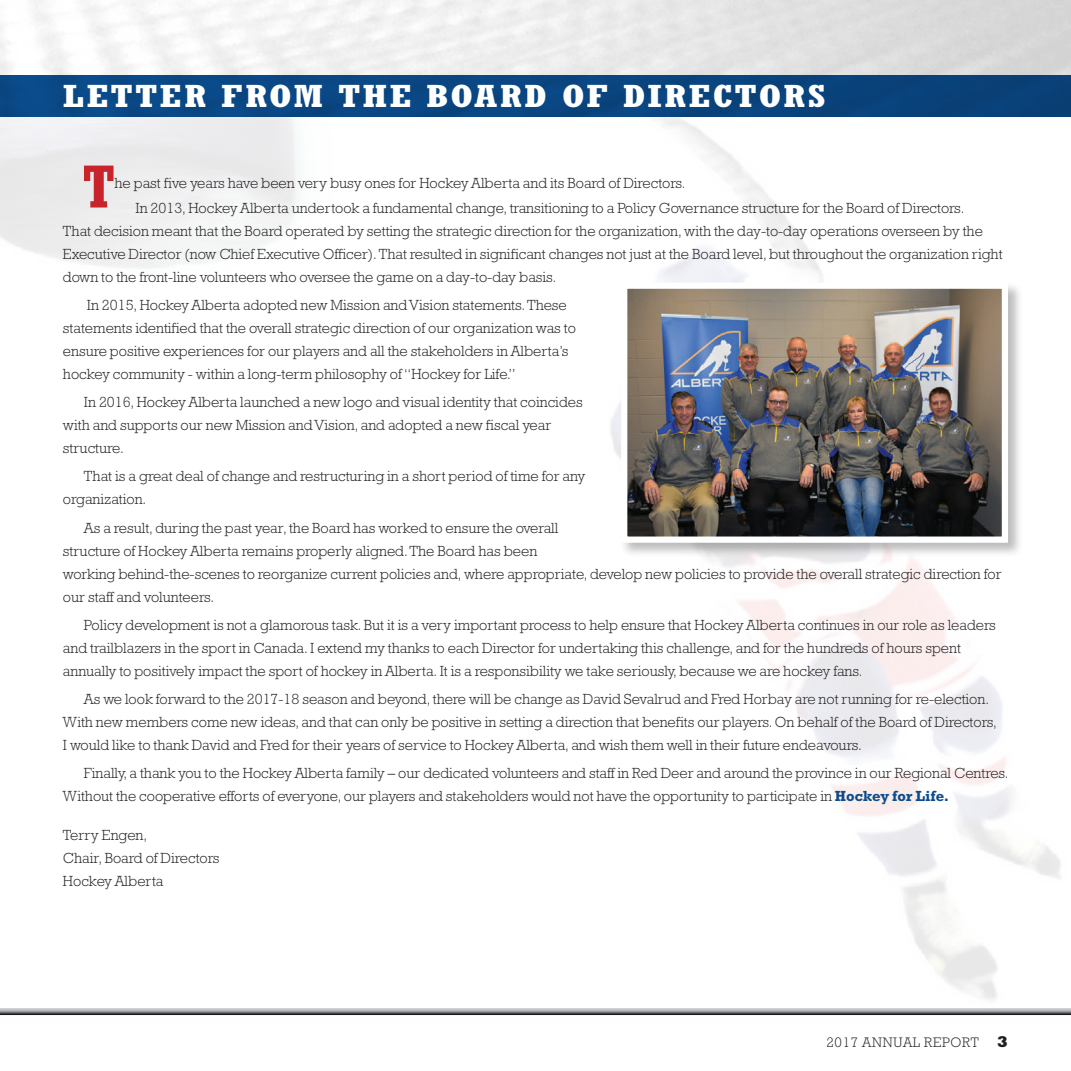
<style>
.page{position:relative;width:1071px;height:1071px;background:#fff}
.page>*{position:absolute;margin:0;border:0;box-sizing:border-box;transform-origin:0 0}
.t1{font:700 condensed 59.68px "Rockwell";color:#c8242b}
.t2{font:700 condensed 31.5px "Rockwell";letter-spacing:.055em;color:#fff;scale:1.3 1}
.t3{font:300 14.88px/22.9px "Rockwell";color:#231f20}
.t4{font:300 14px "Rockwell";letter-spacing:.05em;color:#231f20}
.s1{font-weight:700;color:#0b4c8c}
.s2{font-weight:800;font-size:15.75px}
</style>
<div class="page">
<svg style="left:0;top:1010px;width:1071px;height:5px;background:#6a6c6d"></svg>
<img style="left:0;top:0;width:1071px;height:117px">
<div style="left:620px;top:281px;width:404px;height:277px;background:#231f20;opacity:.3"></div>
<img style="left:628px;top:290px;width:373px;height:246px">
<div style="left:621px;top:283px;width:387px;height:260px;border:6px solid #fff"></div>
<h2 class="t2" style="left:63px;top:78px;width:588px">LETTER FROM THE BOARD OF DIRECTORS</h2>
<h1 class="t1" style="left:83px;top:151px;width:33px">T</h1>
<p class="t3" style="left:136px;top:171px;width:830px;line-height:24.5px;text-indent:-21px">he past five years have been very busy ones for Hockey Alberta and its Board of Directors.<br>In 2013, Hockey Alberta undertook a fundamental change, transitioning to a Policy Governance structure for the Board of Directors.</p>
<p class="t3" style="left:63px;top:219px;width:941px">That decision meant that the Board operated by setting the strategic direction for the organization, with the day-to-day operations overseen by the<br>Executive Director (now Chief Executive Officer). That resulted in significant changes not just at the Board level, but throughout the organization right down to the front-line volunteers who oversee the game on a day-to-day basis.</p>
<p class="t3" style="left:63px;top:293px;width:515px;text-indent:24px">In 2015, Hockey Alberta adopted new Mission and Vision statements. These statements identified that the overall strategic direction of our organization was to ensure positive experiences for our players and all the stakeholders in Alberta’s hockey community - within a long-term philosophy of “Hockey for Life.”</p>
<p class="t3" style="left:63px;top:391px;width:521px;text-indent:21px">In 2016, Hockey Alberta launched a new logo and visual identity that coincides with and supports our new Mission and Vision, and adopted a new fiscal year structure.</p>
<p class="t3" style="left:63px;top:465px;width:524px;text-indent:21px">That is a great deal of change and restructuring in a short period of time for any organization.</p>
<p class="t3" style="left:63px;top:516px;width:940px;text-indent:21px">As a result, during the past year, the Board has worked to ensure the overall<br>structure of Hockey Alberta remains properly aligned. The Board has been<br>working behind-the-scenes to reorganize current policies and, where appropriate, develop new policies to provide the overall strategic direction for our staff and volunteers.</p>
<p class="t3" style="left:63px;top:613px;width:934px;text-indent:21px">Policy development is not a glamorous task. But it is a very important process to help ensure that Hockey Alberta continues in our role as leaders and trailblazers in the sport in Canada. I extend my thanks to each Director for undertaking this challenge, and for the hundreds of hours spent annually to positively impact the sport of hockey in Alberta. It is a responsibility we take seriously, because we are hockey fans.</p>
<p class="t3" style="left:63px;top:687px;width:935px;text-indent:21px">As we look forward to the 2017-18 season and beyond, there will be change as David Sevalrud and Fred Horbay are not running for re-election.<br>With new members come new ideas, and that can only be positive in setting a direction that benefits our players. On behalf of the Board of Directors,<br>I would like to thank David and Fred for their years of service to Hockey Alberta, and wish them well in their future endeavours.</p>
<p class="t3" style="left:63px;top:762px;width:947px;text-indent:21px">Finally, a thank you to the Hockey Alberta family – our dedicated volunteers and staff in Red Deer and around the province in our Regional Centres.<br>Without the cooperative efforts of everyone, our players and stakeholders would not have the opportunity to participate in <span class="s1">Hockey for Life.</span></p>
<p class="t3" style="left:63px;top:823px;width:158px">Terry Engen,<br>Chair, Board of Directors<br>Hockey Alberta</p>
<p class="t4" style="left:826px;top:1034px;width:183px">2017 ANNUAL REPORT <span class="s2">3</span></p>
</div>
